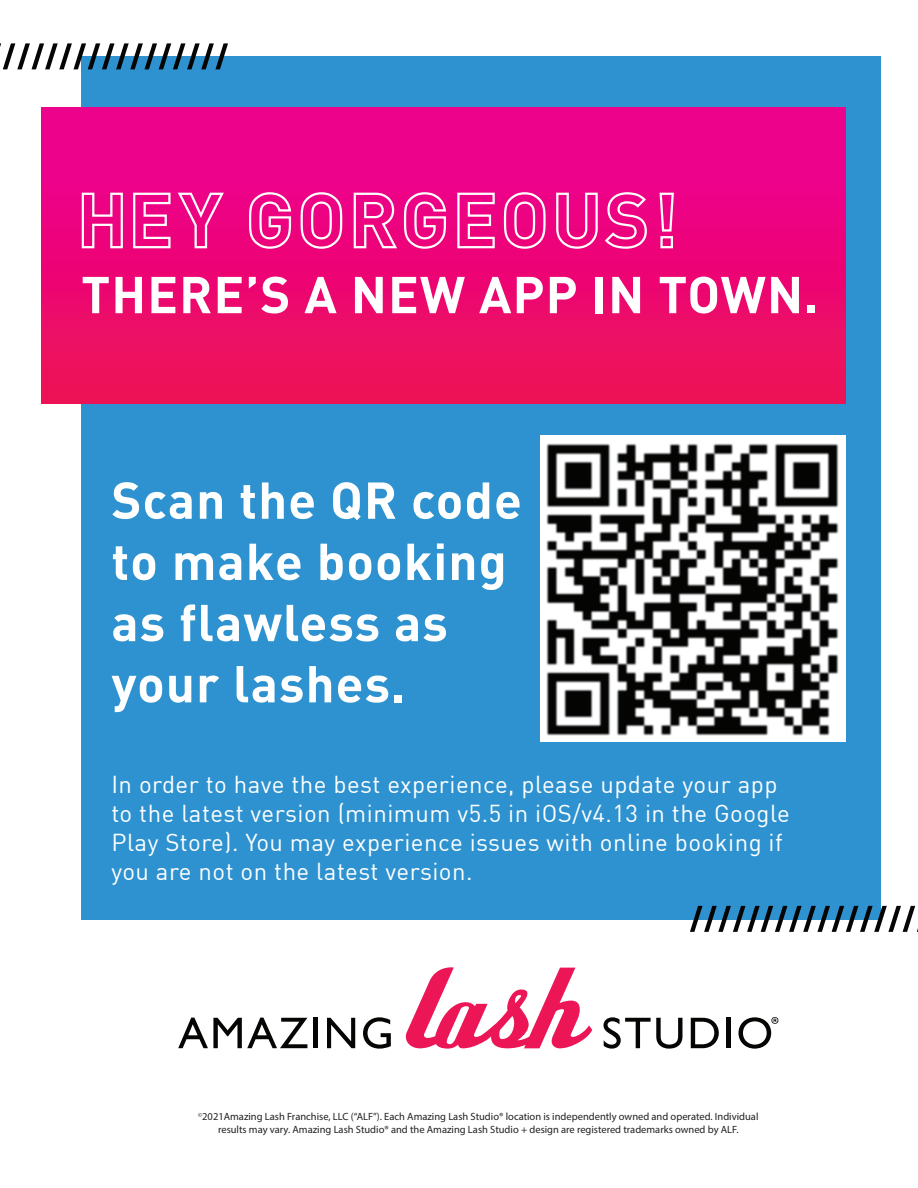
<style>
.page{position:relative;width:918px;height:1188px;background:#fff}
.page>*{position:absolute;margin:0;border:0;box-sizing:border-box;transform-origin:0 0}
.t1{font:51px/61.2px "DIN Bold 2";letter-spacing:.02em;color:#fff}
.t2{font:24px/28.8px "DIN";letter-spacing:.02em;color:#fff}
.t3{font:10.5px/12.6px "Myriad Pro";color:#231f20;text-align:center}
</style>
<div class="page">
<div style="left:81px;top:56px;width:800px;height:864px;background:#2d92cf"></div>
<svg style="left:406px;top:967px;width:186px;height:82px"></svg>
<svg style="left:178px;top:1018px;width:129px;height:30px"></svg>
<hr style="left:314px;top:1018px;width:4px;height:30px;background:#050504">
<svg style="left:327px;top:1018px;width:28px;height:30px"></svg>
<svg style="left:363px;top:1017px;width:28px;height:32px"></svg>
<svg style="left:603px;top:1017px;width:79px;height:32px"></svg>
<svg style="left:691px;top:1018px;width:28px;height:30px"></svg>
<div style="left:726px;top:1018px;width:5px;height:30px;background:#050504"></div>
<svg style="left:738px;top:1017px;width:40px;height:32px"></svg>
<svg style="left:0;top:43px;width:228px;height:26px"></svg>
<svg style="left:690px;top:906px;width:228px;height:26px"></svg>
<div style="left:41px;top:107px;width:805px;height:297px;background:linear-gradient(to bottom,#ed0096,#ec1157)"></div>
<svg style="left:81px;top:192px;width:43px;height:57px;background:#f141a0"></svg>
<svg style="left:132px;top:191px;width:93px;height:58px;background:#f03299"></svg>
<svg style="left:248px;top:191px;width:44px;height:59px;background:#f13e9e"></svg>
<svg style="left:299px;top:125px;width:44px;height:125px;background:#ee1b93"></svg>
<svg style="left:353px;top:191px;width:94px;height:59px;background:#f03a9c"></svg>
<svg style="left:456px;top:192px;width:40px;height:57px;background:#f145a2"></svg>
<svg style="left:503px;top:125px;width:44px;height:125px;background:#ee1b93"></svg>
<svg style="left:555px;top:191px;width:93px;height:59px;background:#f0359a"></svg>
<svg style="left:658px;top:191px;width:17px;height:58px"></svg>
<img style="left:540px;top:436px;width:305px;height:306px">
<h1 class="t1" style="left:81px;top:266px;width:739px">THERE’S A NEW APP IN TOWN.</h1>
<h1 class="t1" style="left:111px;top:472px;width:412px">Scan the QR code to make booking as flawless as your lashes.</h1>
<h2 class="t2" style="left:111px;top:772px;width:680px">In order to have the best experience, please update your app to the latest version (minimum v5.5 in iOS/v4.13 in the Google Play Store). You may experience issues with online booking if you are not on the latest version.</h2>
<p class="t3" style="left:198px;top:1110px;width:562px"><sup>©</sup>2021Amazing Lash Franchise, LLC (“ALF”). Each Amazing Lash Studio® location is independently owned and operated. Individual results may vary. Amazing Lash Studio® and the Amazing Lash Studio + design are registered trademarks owned by ALF.</p>
</div>
